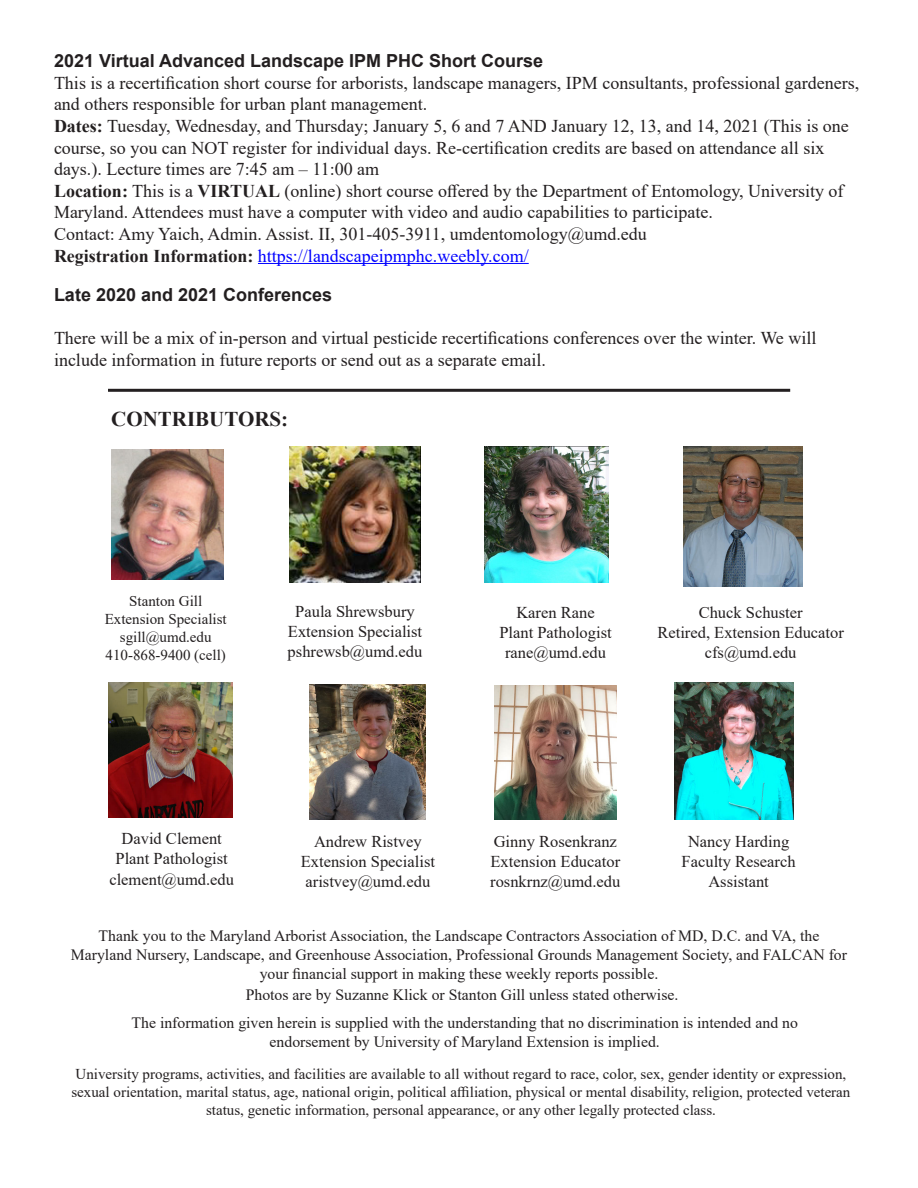
<style>
.page{position:relative;width:918px;height:1188px;background:#fff}
.page>*{position:absolute;margin:0;border:0;box-sizing:border-box;transform-origin:0 0}
.t1{font:700 21px "Times New Roman";color:#231f20}
.t2{font:18px/21.6px "Times New Roman";color:#231f20}
.Headline{font:700 18px "Arial";color:#231f20}
.t3{font:18px "Times New Roman";color:#00f}
.t4{font:16.5px/19.8px "Times New Roman";color:#231f20;text-align:center}
.t5{font:15.75px/18.9px "Times New Roman";color:#231f20;text-align:center}
.t6{font:15px/18px "Times New Roman";color:#231f20;text-align:center}
.s1{font-weight:700}
.s2{font-weight:700;color:#231f20}
</style>
<div class="page">
<img style="left:111px;top:450px;width:112px;height:130px">
<img style="left:484px;top:447px;width:125px;height:136px">
<img style="left:310px;top:685px;width:116px;height:135px">
<img style="left:109px;top:683px;width:124px;height:134px">
<img style="left:494px;top:685px;width:123px;height:135px">
<img style="left:674px;top:683px;width:120px;height:136px">
<img style="left:683px;top:447px;width:120px;height:140px">
<hr style="left:108px;top:389px;width:682px;height:3px;background:#231f20">
<img style="left:290px;top:446px;width:131px;height:136px">
<hr style="left:258px;top:263px;width:271px;height:1px;background:#00f">
<p class="Headline" style="left:54px;top:48px;width:491px">2021 Virtual Advanced Landscape IPM PHC Short Course</p>
<p class="t2" style="left:54px;top:71px;width:807px">This is a recertification short course for arborists, landscape managers, IPM consultants, professional gardeners, and others responsible for urban plant management.</p>
<p class="t2" style="left:54px;top:115px;width:796px"><span class="s1">Dates:</span> Tuesday, Wednesday, and Thursday; January 5, 6 and 7 AND January 12, 13, and 14, 2021 (This is one course, so you can NOT register for individual days. Re-certification credits are based on attendance all six days.). Lecture times are 7:45 am – 11:00 am</p>
<p class="t2" style="left:54px;top:179px;width:791px"><span class="s1">Location:</span> This is a <span class="s1">VIRTUAL</span> (online) short course offered by the Department of Entomology, University of<br>Maryland. Attendees must have a computer with video and audio capabilities to participate.</p>
<p class="t2" style="left:54px;top:223px;width:594px">Contact: Amy Yaich, Admin. Assist. II, 301-405-3911, umdentomology@umd.edu</p>
<p class="t3" style="left:54px;top:243px;width:476px"><span class="s2">Registration Information:</span> https://landscapeipmphc.weebly.com/</p>
<p class="Headline" style="left:54px;top:282px;width:280px">Late 2020 and 2021 Conferences</p>
<p class="t2" style="left:54px;top:327px;width:764px">There will be a mix of in-person and virtual pesticide recertifications conferences over the winter. We will include information in future reports or send out as a separate email.</p>
<p class="t1" style="left:111px;top:404px;width:178px">CONTRIBUTORS:</p>
<p class="t6" style="left:105px;top:592px;width:124px">Stanton Gill<br>Extension Specialist sgill@umd.edu<br>410-868-9400 (cell)</p>
<p class="t4" style="left:288px;top:601px;width:136px">Paula Shrewsbury<br>Extension Specialist pshrewsb@umd.edu</p>
<p class="t4" style="left:499px;top:602px;width:114px">Karen Rane<br>Plant Pathologist rane@umd.edu</p>
<p class="t4" style="left:657px;top:602px;width:188px">Chuck Schuster<br>Retired, Extension Educator cfs@umd.edu</p>
<p class="t4" style="left:116px;top:828px;width:114px">David Clement<br>Plant Pathologist</p>
<p class="t4" style="left:109px;top:870px;width:126px">clement@umd.edu</p>
<p class="t4" style="left:301px;top:831px;width:136px">Andrew Ristvey<br>Extension Specialist aristvey@umd.edu</p>
<p class="t4" style="left:490px;top:831px;width:132px;text-align:left">Ginny Rosenkranz<br>Extension Educator rosnkrnz@umd.edu</p>
<p class="t4" style="left:682px;top:831px;width:116px">Nancy Harding<br>Faculty Research<br>Assistant</p>
<p class="t5" style="left:71px;top:926px;width:778px">Thank you to the Maryland Arborist Association, the Landscape Contractors Association of MD, D.C. and VA, the<br>Maryland Nursery, Landscape, and Greenhouse Association, Professional Grounds Management Society, and FALCAN for your financial support in making these weekly reports possible.</p>
<p class="t5" style="left:246px;top:985px;width:434px">Photos are by Suzanne Klick or Stanton Gill unless stated otherwise.</p>
<p class="t5" style="left:132px;top:1013px;width:668px">The information given herein is supplied with the understanding that no discrimination is intended and no endorsement by University of Maryland Extension is implied.</p>
<p class="t6" style="left:71px;top:1065px;width:781px">University programs, activities, and facilities are available to all without regard to race, color, sex, gender identity or expression, sexual orientation, marital status, age, national origin, political affiliation, physical or mental disability, religion, protected veteran status, genetic information, personal appearance, or any other legally protected class.</p>
</div>
